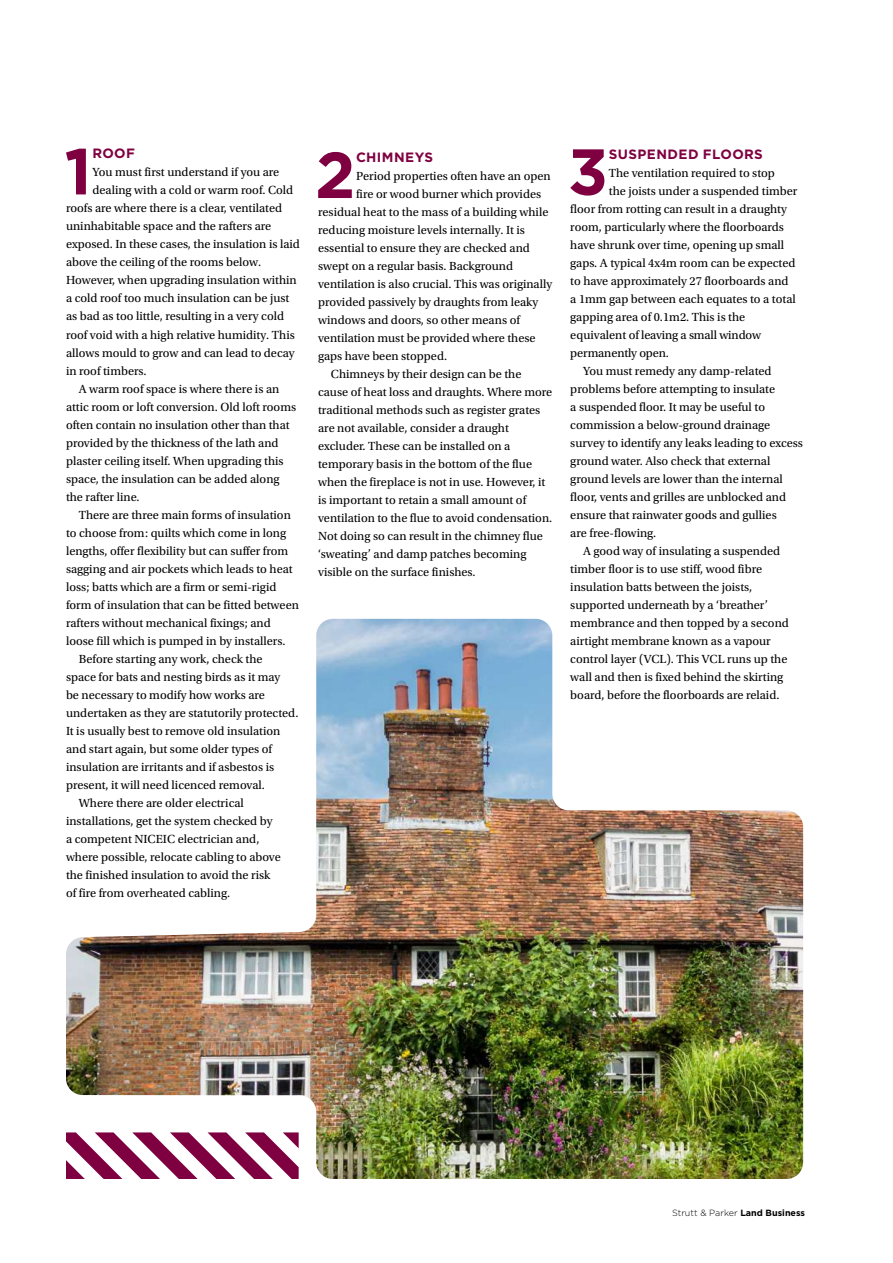
<style>
.page{position:relative;width:893px;height:1263px;background:#fff}
.page>*{position:absolute;margin:0;border:0;box-sizing:border-box;transform-origin:0 0}
.t1{font:700 64.95px "Gotham";color:#7f0040}
.t2{font:700 13.5px "Gotham";letter-spacing:.03em;color:#7f0040}
.t3{font:12.3px "Utopia Std";color:#000}
.t4{font:300 9px "Gotham";color:#000}
.s1{font-weight:700}
</style>
<div class="page">
<img style="left:66px;top:619px;width:737px;height:560px">
<h1 class="t1" style="left:64px;top:142px;width:29px">1</h1>
<p class="t2" style="left:92px;top:148px;width:44px">ROOF</p>
<p class="t3" style="left:92px;top:167px;width:188px">You must first understand if you are</p>
<p class="t3" style="left:92px;top:185px;width:202px">dealing with a cold or warm roof. Cold</p>
<p class="t3" style="left:66px;top:203px;width:218px">roofs are where there is a clear, ventilated</p>
<p class="t3" style="left:66px;top:221px;width:207px">uninhabitable space and the rafters are</p>
<p class="t3" style="left:66px;top:239px;width:235px">exposed. In these cases, the insulation is laid</p>
<p class="t3" style="left:66px;top:257px;width:197px">above the ceiling of the rooms below.</p>
<p class="t3" style="left:66px;top:275px;width:232px">However, when upgrading insulation within</p>
<p class="t3" style="left:66px;top:293px;width:225px">a cold roof too much insulation can be just</p>
<p class="t3" style="left:66px;top:311px;width:220px">as bad as too little, resulting in a very cold</p>
<p class="t3" style="left:66px;top:329px;width:230px">roof void with a high relative humidity. This</p>
<p class="t3" style="left:66px;top:347px;width:230px">allows mould to grow and can lead to decay</p>
<p class="t3" style="left:66px;top:365px;width:82px">in roof timbers.</p>
<p class="t3" style="left:79px;top:383px;width:202px">A warm roof space is where there is an</p>
<p class="t3" style="left:66px;top:401px;width:232px">attic room or loft conversion. Old loft rooms</p>
<p class="t3" style="left:66px;top:419px;width:225px">often contain no insulation other than that</p>
<p class="t3" style="left:66px;top:437px;width:214px">provided by the thickness of the lath and</p>
<p class="t3" style="left:66px;top:455px;width:219px">plaster ceiling itself. When upgrading this</p>
<p class="t3" style="left:66px;top:473px;width:215px">space, the insulation can be added along</p>
<p class="t3" style="left:66px;top:491px;width:75px">the rafter line.</p>
<p class="t3" style="left:79px;top:509px;width:214px">There are three main forms of insulation</p>
<p class="t3" style="left:66px;top:527px;width:222px">to choose from: quilts which come in long</p>
<p class="t3" style="left:66px;top:545px;width:224px">lengths, offer flexibility but can suffer from</p>
<p class="t3" style="left:66px;top:563px;width:228px">sagging and air pockets which leads to heat</p>
<p class="t3" style="left:66px;top:581px;width:212px">loss; batts which are a firm or semi-rigid</p>
<p class="t3" style="left:66px;top:599px;width:234px">form of insulation that can be fitted between</p>
<p class="t3" style="left:66px;top:617px;width:206px">rafters without mechanical fixings; and</p>
<p class="t3" style="left:66px;top:635px;width:221px">loose fill which is pumped in by installers.</p>
<p class="t3" style="left:79px;top:653px;width:185px">Before starting any work, check the</p>
<p class="t3" style="left:66px;top:671px;width:216px">space for bats and nesting birds as it may</p>
<p class="t3" style="left:66px;top:689px;width:200px">be necessary to modify how works are</p>
<p class="t3" style="left:66px;top:707px;width:234px">undertaken as they are statutorily protected.</p>
<p class="t3" style="left:66px;top:725px;width:216px">It is usually best to remove old insulation</p>
<p class="t3" style="left:66px;top:743px;width:208px">and start again, but some older types of</p>
<p class="t3" style="left:66px;top:761px;width:210px">insulation are irritants and if asbestos is</p>
<p class="t3" style="left:66px;top:779px;width:200px">present, it will need licenced removal.</p>
<p class="t3" style="left:79px;top:797px;width:167px">Where there are older electrical</p>
<p class="t3" style="left:66px;top:815px;width:208px">installations, get the system checked by</p>
<p class="t3" style="left:66px;top:833px;width:195px">a competent NICEIC electrician and,</p>
<p class="t3" style="left:66px;top:851px;width:216px">where possible, relocate cabling to above</p>
<p class="t3" style="left:66px;top:869px;width:206px">the finished insulation to avoid the risk</p>
<p class="t3" style="left:66px;top:887px;width:166px">of fire from overheated cabling.</p>
<h1 class="t1" style="left:315px;top:146px;width:42px">2</h1>
<p class="t2" style="left:356px;top:151px;width:79px">CHIMNEYS</p>
<p class="t3" style="left:356px;top:171px;width:196px">Period properties often have an open</p>
<p class="t3" style="left:356px;top:189px;width:187px">fire or wood burner which provides</p>
<p class="t3" style="left:318px;top:207px;width:232px">residual heat to the mass of a building while</p>
<p class="t3" style="left:318px;top:225px;width:208px">reducing moisture levels internally. It is</p>
<p class="t3" style="left:318px;top:243px;width:213px">essential to ensure they are checked and</p>
<p class="t3" style="left:318px;top:261px;width:196px">swept on a regular basis. Background</p>
<p class="t3" style="left:318px;top:279px;width:236px">ventilation is also crucial. This was originally</p>
<p class="t3" style="left:318px;top:297px;width:221px">provided passively by draughts from leaky</p>
<p class="t3" style="left:318px;top:315px;width:203px">windows and doors, so other means of</p>
<p class="t3" style="left:318px;top:333px;width:219px">ventilation must be provided where these</p>
<p class="t3" style="left:318px;top:351px;width:130px">gaps have been stopped.</p>
<p class="t3" style="left:331px;top:369px;width:192px">Chimneys by their design can be the</p>
<p class="t3" style="left:318px;top:387px;width:236px">cause of heat loss and draughts. Where more</p>
<p class="t3" style="left:318px;top:405px;width:224px">traditional methods such as register grates</p>
<p class="t3" style="left:318px;top:423px;width:192px">are not available, consider a draught</p>
<p class="t3" style="left:318px;top:441px;width:194px">excluder. These can be installed on a</p>
<p class="t3" style="left:318px;top:459px;width:215px">temporary basis in the bottom of the flue</p>
<p class="t3" style="left:318px;top:477px;width:229px">when the fireplace is not in use. However, it</p>
<p class="t3" style="left:318px;top:495px;width:210px">is important to retain a small amount of</p>
<p class="t3" style="left:318px;top:513px;width:236px">ventilation to the flue to avoid condensation.</p>
<p class="t3" style="left:318px;top:531px;width:226px">Not doing so can result in the chimney flue</p>
<p class="t3" style="left:318px;top:549px;width:210px">‘sweating’ and damp patches becoming</p>
<p class="t3" style="left:318px;top:567px;width:159px">visible on the surface finishes.</p>
<h1 class="t1" style="left:568px;top:143px;width:42px">3</h1>
<p class="t2" style="left:609px;top:148px;width:156px">SUSPENDED FLOORS</p>
<p class="t3" style="left:609px;top:168px;width:168px">The ventilation required to stop</p>
<p class="t3" style="left:609px;top:186px;width:190px">the joists under a suspended timber</p>
<p class="t3" style="left:570px;top:204px;width:218px">floor from rotting can result in a draughty</p>
<p class="t3" style="left:570px;top:222px;width:215px">room, particularly where the floorboards</p>
<p class="t3" style="left:570px;top:240px;width:215px">have shrunk over time, opening up small</p>
<p class="t3" style="left:570px;top:258px;width:227px">gaps. A typical 4x4m room can be expected</p>
<p class="t3" style="left:570px;top:276px;width:220px">to have approximately 27 floorboards and</p>
<p class="t3" style="left:570px;top:294px;width:227px">a 1mm gap between each equates to a total</p>
<p class="t3" style="left:570px;top:312px;width:177px">gapping area of 0.1m2. This is the</p>
<p class="t3" style="left:570px;top:330px;width:192px">equivalent of leaving a small window</p>
<p class="t3" style="left:570px;top:348px;width:100px">permanently open.</p>
<p class="t3" style="left:583px;top:366px;width:190px">You must remedy any damp-related</p>
<p class="t3" style="left:570px;top:384px;width:206px">problems before attempting to insulate</p>
<p class="t3" style="left:570px;top:402px;width:196px">a suspended floor. It may be useful to</p>
<p class="t3" style="left:570px;top:420px;width:202px">commission a below-ground drainage</p>
<p class="t3" style="left:570px;top:438px;width:234px">survey to identify any leaks leading to excess</p>
<p class="t3" style="left:570px;top:456px;width:202px">ground water. Also check that external</p>
<p class="t3" style="left:570px;top:474px;width:214px">ground levels are lower than the internal</p>
<p class="t3" style="left:570px;top:492px;width:217px">floor, vents and grilles are unblocked and</p>
<p class="t3" style="left:570px;top:510px;width:208px">ensure that rainwater goods and gullies</p>
<p class="t3" style="left:570px;top:528px;width:88px">are free-flowing.</p>
<p class="t3" style="left:583px;top:546px;width:199px">A good way of insulating a suspended</p>
<p class="t3" style="left:570px;top:564px;width:193px">timber floor is to use stiff, wood fibre</p>
<p class="t3" style="left:570px;top:582px;width:183px">insulation batts between the joists,</p>
<p class="t3" style="left:570px;top:600px;width:199px">supported underneath by a ‘breather’</p>
<p class="t3" style="left:570px;top:618px;width:220px">membrance and then topped by a second</p>
<p class="t3" style="left:570px;top:636px;width:202px">airtight membrane known as a vapour</p>
<p class="t3" style="left:570px;top:654px;width:219px">control layer (VCL). This VCL runs up the</p>
<p class="t3" style="left:570px;top:672px;width:214px">wall and then is fixed behind the skirting</p>
<p class="t3" style="left:570px;top:690px;width:211px">board, before the floorboards are relaid.</p>
<p class="t4" style="left:672px;top:1209px;width:135px">Strutt &amp; Parker <span class="s1">Land Business</span></p>
</div>
